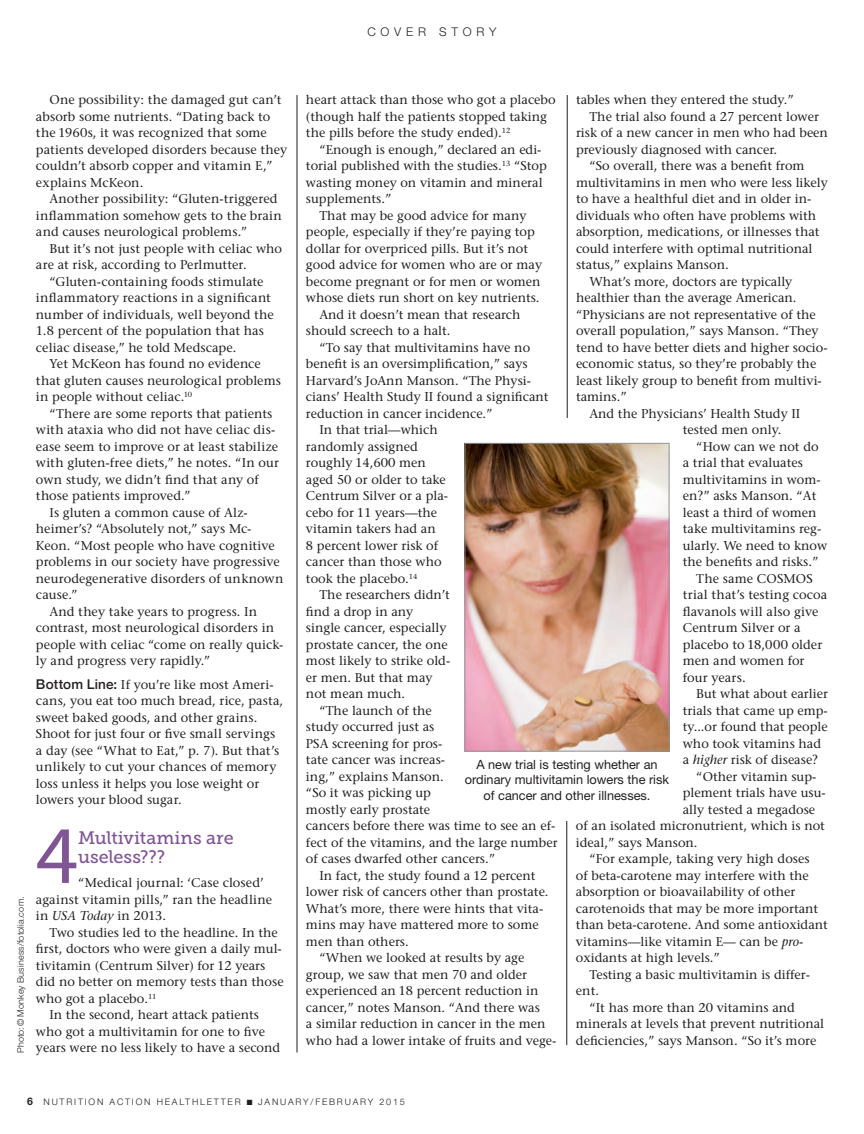
<style>
.page{position:relative;width:864px;height:1134px;background:#fff}
.page>*{position:absolute;margin:0;border:0;box-sizing:border-box;transform-origin:0 0}
.CS_Subhead_1{font:82.2px "Myriad Pro";color:#7f5594}
.CS_Subhead_1-2{font:18px/19.5px "Museo Slab 500";color:#7f5594}
.SF_serif_text_2{font:500 12.75px/16.5px "Stone Serif Std";color:#231f20}
.CS_Body_2{font:500 12.75px/16.5px "Stone Serif Std";letter-spacing:.005em;color:#231f20}
.t1{font:12.75px/15.8px "Helvetica Neue LT Std";color:#231f20;text-align:center}
.CS_Body_1{font:500 12.75px/16.5px "Stone Serif Std";letter-spacing:.015em;color:#231f20}
.t2{font:300 12px "Helvetica Neue LT Std";letter-spacing:.4em;color:#231f20}
.SF_Credit{font:300 9px "Helvetica Neue LT Std";letter-spacing:.2em;color:#231f20}
.SF_Credit-2{font:300 9px "Helvetica Neue LT Std";letter-spacing:.025em;color:#231f20}
.s1{font-family:"Helvetica Neue";font-size:13.5px}
.s2{font-style:italic}
.s3{font-weight:700;font-size:10.5px}
</style>
<div class="page">
<hr style="left:567px;top:95px;width:1px;height:323px;background:#231f20">
<hr style="left:567px;top:821px;width:1px;height:224px;background:#231f20">
<hr style="left:297px;top:95px;width:1px;height:958px;background:#231f20">
<img style="left:467px;top:445px;width:200px;height:304px">
<div style="left:465px;top:443px;width:204px;height:308px;border:1px solid #939598"></div>
<p class="t2" style="left:367px;top:24px;width:131px">COVER STORY</p>
<p class="SF_Credit-2" style="left:15px;top:1053px;width:158px;rotate:-90deg">Photo:© Monkey Business/fotolia.com.</p>
<p class="CS_Body_2" style="left:36px;top:92px;width:253px;text-indent:14px">One possibility: the damaged gut can’t absorb some nutrients. “Dating back to the 1960s, it was recognized that some patients developed disorders because they couldn’t absorb copper and vitamin E,” explains McKeon.</p>
<p class="CS_Body_2" style="left:36px;top:191px;width:247px;text-indent:14px">Another possibility: “Gluten-triggered inflammation somehow gets to the brain and causes neurological problems.”</p>
<p class="CS_Body_2" style="left:36px;top:240px;width:248px;text-indent:14px">But it’s not just people with celiac who are at risk, according to Perlmutter.</p>
<p class="CS_Body_2" style="left:36px;top:273px;width:239px;text-indent:14px">“Gluten-containing foods stimulate inflammatory reactions in a significant number of individuals, well beyond the 1.8 percent of the population that has celiac disease,” he told Medscape.</p>
<p class="CS_Body_2" style="left:36px;top:356px;width:247px;text-indent:14px">Yet McKeon has found no evidence that gluten causes neurological problems in people without celiac.<sup>10</sup></p>
<p class="CS_Body_2" style="left:36px;top:405px;width:245px;text-indent:14px">“There are some reports that patients with ataxia who did not have celiac dis&shy;ease seem to improve or at least stabilize with gluten-free diets,” he notes. “In our own study, we didn’t find that any of those patients improved.”</p>
<p class="CS_Body_2" style="left:36px;top:504px;width:249px;text-indent:14px">Is gluten a common cause of Alz&shy;heimer’s? “Absolutely not,” says Mc-<br>Keon. “Most people who have cognitive problems in our society have progressive neurodegenerative disorders of unknown cause.”</p>
<p class="CS_Body_2" style="left:36px;top:603px;width:249px;text-indent:14px">And they take years to progress. In contrast, most neurological disorders in people with celiac “come on really quick&shy;ly and progress very rapidly.”</p>
<p class="CS_Body_2" style="left:36px;top:676px;width:249px"><span class="s1">Bottom Line:</span> If you’re like most Ameri&shy;cans, you eat too much bread, rice, pasta, sweet baked goods, and other grains.<br>Shoot for just four or five small servings a day (see “What to Eat,” p. 7). But that’s unlikely to cut your chances of memory loss unless it helps you lose weight or lowers your blood sugar.</p>
<p class="CS_Subhead_1" style="left:36px;top:810px;width:44px">4</p>
<p class="CS_Subhead_1-2" style="left:78px;top:828px;width:157px">Multivitamins are useless???</p>
<p class="CS_Body_1" style="left:36px;top:875px;width:238px;text-indent:42px">“Medical journal: ‘Case closed’ against vitamin pills,” ran the headline in <span class="s2">USA Today</span> in 2013.</p>
<p class="SF_serif_text_2" style="left:36px;top:924px;width:249px;text-indent:14px">Two studies led to the headline. In the first, doctors who were given a daily mul&shy;tivitamin (Centrum Silver) for 12 years did no better on memory tests than those who got a placebo.<sup>11</sup></p>
<p class="SF_serif_text_2" style="left:36px;top:1007px;width:231px;text-align:center">In the second, heart attack patients who got a multivitamin for one to five</p>
<p class="SF_serif_text_2" style="left:36px;top:1040px;width:246px">years were no less likely to have a second</p>
<p class="SF_serif_text_2" style="left:306px;top:92px;width:251px">heart attack than those who got a placebo (though half the patients stopped taking the pills before the study ended).<sup>12</sup></p>
<p class="SF_serif_text_2" style="left:306px;top:141px;width:242px;text-indent:14px">“Enough is enough,” declared an edi&shy;torial published with the studies.<sup>13</sup> “Stop wasting money on vitamin and mineral supplements.”</p>
<p class="SF_serif_text_2" style="left:306px;top:207px;width:238px;text-indent:14px">That may be good advice for many people, especially if they’re paying top dollar for overpriced pills. But it’s not good advice for women who are or may become pregnant or for men or women whose diets run short on key nutrients.</p>
<p class="SF_serif_text_2" style="left:306px;top:306px;width:216px;text-indent:14px">And it doesn’t mean that research should screech to a halt.</p>
<p class="SF_serif_text_2" style="left:306px;top:339px;width:244px;text-indent:14px">“To say that multivitamins have no benefit is an oversimplification,” says Harvard’s JoAnn Manson. “The Physi&shy;cians’ Health Study II found a significant reduction in cancer incidence.”</p>
<p class="SF_serif_text_2" style="left:306px;top:422px;width:144px;text-indent:14px">In that trial—which randomly assigned roughly 14,600 men aged 50 or older to take<br>Centrum Silver or a pla&shy;cebo for 11 years—the vitamin takers had an<br>8 percent lower risk of cancer than those who took the placebo.<sup>14</sup></p>
<p class="SF_serif_text_2" style="left:306px;top:587px;width:146px;text-indent:14px">The researchers didn’t find a drop in any single cancer, especially prostate cancer, the one most likely to strike old&shy;er men. But that may not mean much.</p>
<p class="SF_serif_text_2" style="left:306px;top:702px;width:253px;text-indent:14px">“The launch of the<br>study occurred just as<br>PSA screening for pros-<br>tate cancer was increas-<br>ing,” explains Manson.<br>“So it was picking up<br>mostly early prostate<br>cancers before there was time to see an ef&shy;fect of the vitamins, and the large number of cases dwarfed other cancers.”</p>
<p class="SF_serif_text_2" style="left:306px;top:867px;width:244px;text-indent:14px">In fact, the study found a 12 percent lower risk of cancers other than prostate.<br>What’s more, there were hints that vita&shy;mins may have mattered more to some men than others.</p>
<p class="SF_serif_text_2" style="left:306px;top:950px;width:252px;text-indent:14px">“When we looked at results by age group, we saw that men 70 and older experienced an 18 percent reduction in cancer,” notes Manson. “And there was<br>a similar reduction in cancer in the men who had a lower intake of fruits and vege-</p>
<p class="SF_serif_text_2" style="left:576px;top:92px;width:219px">tables when they entered the study.”</p>
<p class="SF_serif_text_2" style="left:576px;top:108px;width:254px;text-indent:14px">The trial also found a 27 percent lower risk of a new cancer in men who had been previously diagnosed with cancer.</p>
<p class="SF_serif_text_2" style="left:576px;top:158px;width:253px;text-indent:14px">“So overall, there was a benefit from multivitamins in men who were less likely to have a healthful diet and in older in&shy;dividuals who often have problems with absorption, medications, or illnesses that could interfere with optimal nutritional status,” explains Manson.</p>
<p class="SF_serif_text_2" style="left:576px;top:273px;width:253px;text-indent:14px">What’s more, doctors are typically healthier than the average American. “Physicians are not representative of the overall population,” says Manson. “They tend to have better diets and higher socio&shy;economic status, so they’re probably the least likely group to benefit from multivi&shy;tamins.”</p>
<p class="SF_serif_text_2" style="left:683px;top:405px;width:119px;text-indent:-93px">And the Physicians’ Health Study II tested men only.</p>
<p class="SF_serif_text_2" style="left:683px;top:438px;width:146px;text-indent:14px">“How can we not do a trial that evaluates multivitamins in wom&shy;en?” asks Manson. “At least a third of women take multivitamins reg&shy;ularly. We need to know the benefits and risks.”</p>
<p class="CS_Body_2" style="left:683px;top:570px;width:146px;text-indent:14px">The same COSMOS trial that’s testing cocoa flavanols will also give<br>Centrum Silver or a placebo to 18,000 older men and women for four years.</p>
<p class="SF_serif_text_2" style="left:683px;top:686px;width:147px;text-indent:14px">But what about earlier trials that came up emp&shy;ty...or found that people who took vitamins had a <span class="s2">higher</span> risk of disease?</p>
<p class="SF_serif_text_2" style="left:696px;top:768px;width:122px">“Other vitamin sup-</p>
<p class="SF_serif_text_2" style="left:683px;top:785px;width:144px">plement trials have usu-</p>
<p class="SF_serif_text_2" style="left:683px;top:801px;width:134px">ally tested a megadose</p>
<p class="SF_serif_text_2" style="left:576px;top:818px;width:251px">of an isolated micronutrient, which is not</p>
<p class="SF_serif_text_2" style="left:576px;top:834px;width:123px">ideal,” says Manson.</p>
<p class="SF_serif_text_2" style="left:576px;top:851px;width:253px;text-indent:14px">“For example, taking very high doses<br>of beta-carotene may interfere with the absorption or bioavailability of other carotenoids that may be more important than beta-carotene. And some antioxidant vitamins—like vitamin E— can be <span class="s2">pro&shy;</span>oxidants at high levels.”</p>
<p class="SF_serif_text_2" style="left:576px;top:966px;width:236px;text-indent:14px">Testing a basic multivitamin is differ&shy;ent.</p>
<p class="SF_serif_text_2" style="left:576px;top:999px;width:250px;text-indent:14px">“It has more than 20 vitamins and minerals at levels that prevent nutritional deficiencies,” says Manson. “So it’s more</p>
<p class="t1" style="left:465px;top:756px;width:206px">A new trial is testing whether an ordinary multivitamin lowers the risk of cancer and other illnesses.</p>
<p class="SF_Credit" style="left:27px;top:1097px;width:379px"><span class="s3">6</span> NUTRITION ACTION HEALTHLETTER ■ JANUARY/FEBRUARY 2015</p>
</div>
